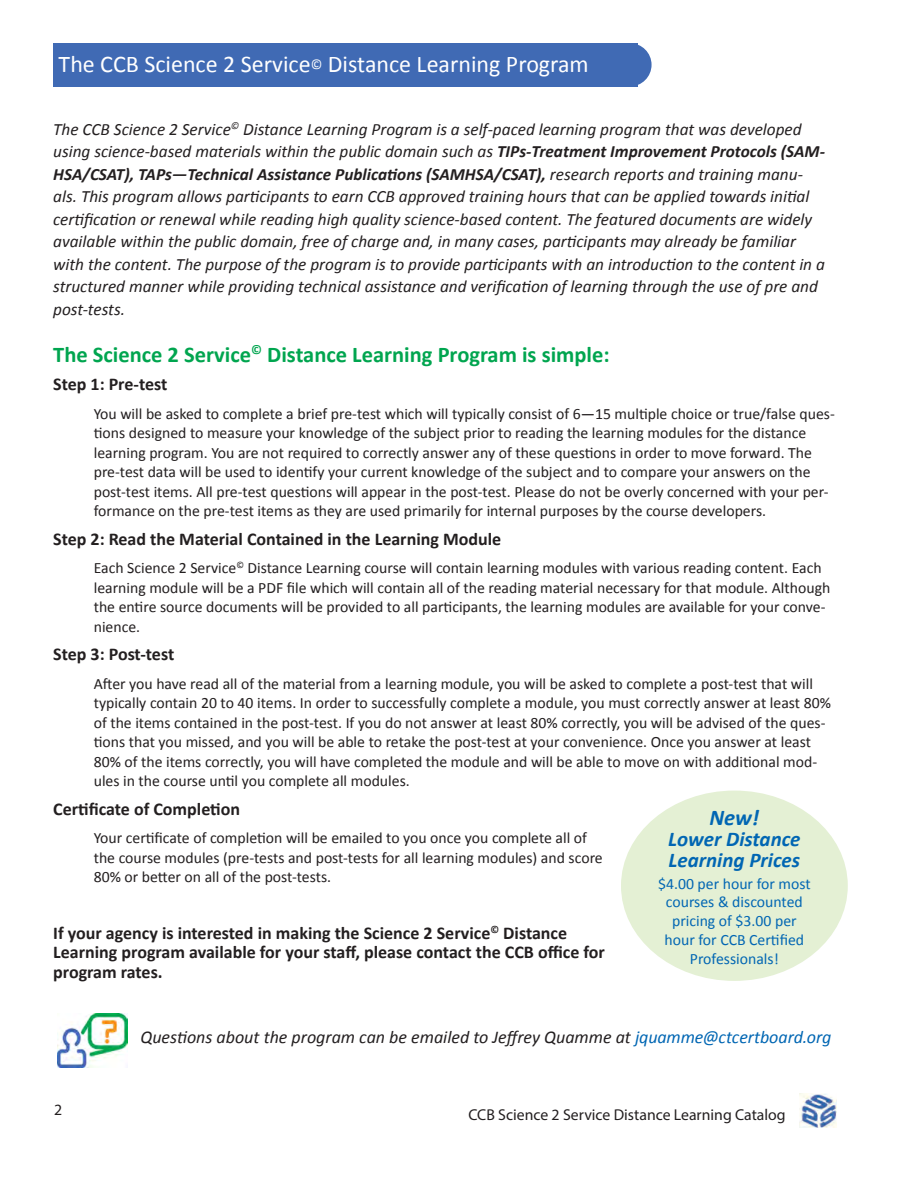
<style>
.page{position:relative;width:918px;height:1188px;background:#fff}
.page>*{position:absolute;margin:0;border:0;box-sizing:border-box;transform-origin:0 0}
.txt1_introlarger{font:24px "Calibri";color:#fff}
.t1{font:700 22.5px "Calibri";color:#00a54f}
.try_ttl{font:italic 700 22.5px "Calibri";color:#0166b3}
.try_ttl-2{font:italic 700 21px/21px "Calibri";color:#0166b3}
.txt1{font:700 18px/19.5px "Calibri";color:#231f20}
.txt1-2{font:italic 18px "Calibri";color:#231f20}
.txt1_introlarger-2{font:italic 17.25px/22.5px "Calibri";color:#231f20}
.txt_indent{font:15.75px/19.5px "Calibri";color:#231f20}
.try_txt{font:15.75px/18.8px "Calibri";color:#0166b3;text-align:center}
.rh{font:15.75px "Myriad Pro";color:#231f20}
.fol{font:15.75px "Myriad Pro";color:#231f20}
.s1{font-size:13.95px}
.s2{font-weight:700}
.s3{color:#0166b3}
</style>
<div class="page">
<img style="left:799px;top:1093px;width:38px;height:35px">
<div style="left:621px;top:791px;width:227px;height:190px;background:#e4f0d4;border-radius:50%"></div>
<div style="left:53px;top:43px;width:585px;height:43px;background:#406ab4"></div>
<div style="left:608px;top:43px;width:44px;height:43px;background:#406ab4;border-radius:50%"></div>
<img style="left:58px;top:1013px;width:69px;height:54px">
<p class="txt1_introlarger" style="left:59px;top:49px;width:532px">The CCB Science 2 Service<span class="s1">©</span> Distance Learning Program</p>
<p class="txt1_introlarger-2" style="left:53px;top:117px;width:773px">The CCB Science 2 Service<sup>©</sup> Distance Learning Program is a self-paced learning program that was developed using science-based materials within the public domain such as <span class="s2">TIPs-Treatment Improvement Protocols (SAM-HSA/CSAT), TAPs—Technical Assistance Publications (SAMHSA/CSAT),</span> research reports and training manu&shy;als. This program allows participants to earn CCB approved training hours that can be applied towards initial certification or renewal while reading high quality science-based content. The featured documents are widely available within the public domain, free of charge and, in many cases, participants may already be familiar with the content. The purpose of the program is to provide participants with an introduction to the content in a structured manner while providing technical assistance and verification of learning through the use of pre and post-tests.</p>
<p class="t1" style="left:53px;top:340px;width:558px">The Science 2 Service<sup>©</sup> Distance Learning Program is simple:</p>
<p class="txt1" style="left:53px;top:374px;width:116px">Step 1: Pre-test</p>
<p class="txt_indent" style="left:94px;top:403px;width:743px">You will be asked to complete a brief pre-test which will typically consist of 6—15 multiple choice or true/false ques&shy;tions designed to measure your knowledge of the subject prior to reading the learning modules for the distance learning program. You are not required to correctly answer any of these questions in order to move forward. The pre-test data will be used to identify your current knowledge of the subject and to compare your answers on the post-test items. All pre-test questions will appear in the post-test. Please do not be overly concerned with your per&shy;formance on the pre-test items as they are used primarily for internal purposes by the course developers.</p>
<p class="txt1" style="left:53px;top:529px;width:450px">Step 2: Read the Material Contained in the Learning Module</p>
<p class="txt_indent" style="left:94px;top:557px;width:738px">Each Science 2 Service<sup>©</sup> Distance Learning course will contain learning modules with various reading content. Each learning module will be a PDF file which will contain all of the reading material necessary for that module. Although the entire source documents will be provided to all participants, the learning modules are available for your conve&shy;nience.</p>
<p class="txt1" style="left:53px;top:644px;width:123px">Step 3: Post-test</p>
<p class="txt_indent" style="left:94px;top:673px;width:739px">After you have read all of the material from a learning module, you will be asked to complete a post-test that will typically contain 20 to 40 items. In order to successfully complete a module, you must correctly answer at least 80% of the items contained in the post-test. If you do not answer at least 80% correctly, you will be advised of the ques&shy;tions that you missed, and you will be able to retake the post-test at your convenience. Once you answer at least 80% of the items correctly, you will have completed the module and will be able to move on with additional mod&shy;ules in the course until you complete all modules.</p>
<p class="txt1" style="left:53px;top:799px;width:188px">Certificate of Completion</p>
<p class="txt_indent" style="left:94px;top:827px;width:511px">Your certificate of completion will be emailed to you once you complete all of the course modules (pre-tests and post-tests for all learning modules) and score<br>80% or better on all of the post-tests.</p>
<p class="try_ttl" style="left:710px;top:803px;width:51px">New!</p>
<p class="try_ttl-2" style="left:668px;top:828px;width:134px">Lower Distance<br>Learning Prices</p>
<p class="try_txt" style="left:658px;top:873px;width:154px">$4.00 per hour for most courses &amp; discounted pricing of $3.00 per hour for CCB Certified<br>Professionals!</p>
<p class="txt1" style="left:53px;top:923px;width:553px">If your agency is interested in making the Science 2 Service<sup>©</sup> Distance<br>Learning program available for your staff, please contact the CCB office for program rates.</p>
<p class="txt1-2" style="left:140px;top:1025px;width:693px">Questions about the program can be emailed to Jeffrey Quamme at <span class="s3">jquamme@ctcertboard.org</span></p>
<p class="fol" style="left:54px;top:1100px;width:10px">2</p>
<p class="rh" style="left:468px;top:1105px;width:319px">CCB Science 2 Service Distance Learning Catalog</p>
</div>
